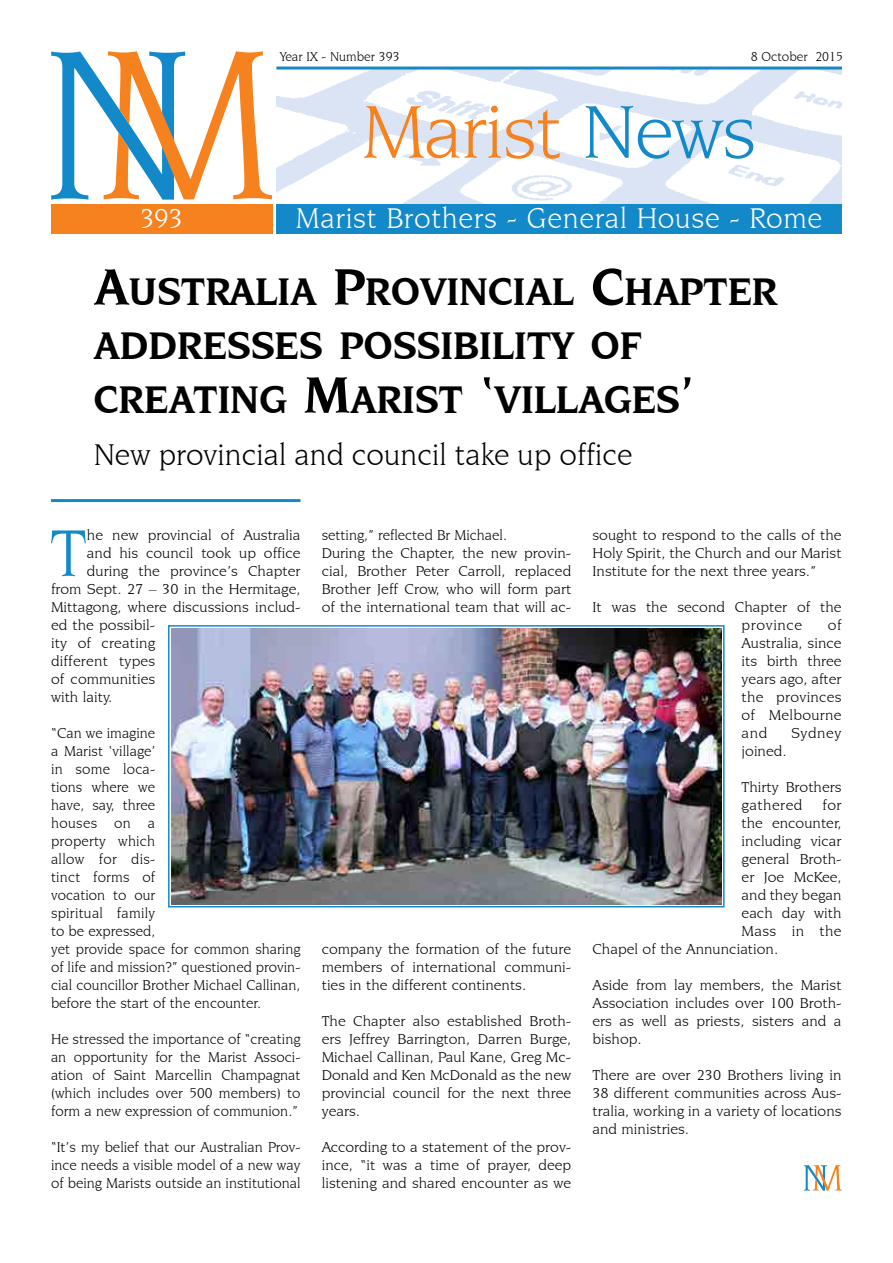
<style>
.page{position:relative;width:893px;height:1263px;background:#fff}
.page>*{position:absolute;margin:0;border:0;box-sizing:border-box;transform-origin:0 0}
.t1{font:79.5px "Novarese IT Cby BT";letter-spacing:-.015em;color:#f5821f}
.t2{font:70.2px "Novarese IT Cby BT";color:#1489ca;scale:1.05 1}
.t3{font:700 40.5px/54px "Novarese IT Cby BT";color:#000}
.t4{font:31.5px "Novarese IT Cby BT";color:#000}
.t5{font:30px "Novarese IT Cby BT";letter-spacing:.02em;color:#fff}
.t6{font:28.5px "Novarese IT Cby BT";color:#fff}
.t7{font:15px/18px "Novarese IT Cby BT";color:#000;text-align:justify;scale:1.05 1}
.t8{font:15px/18px "Novarese IT Cby BT";color:#000;text-align:justify}
.t9{font:15px "Novarese IT Cby BT";letter-spacing:.02em;color:#000;scale:1.05 1}
.t10{font:13.5px "Novarese IT Cby BT";color:#000}
.s1{color:#1489ca}
.s2{font-size:54px}
</style>
<div class="page">
<img style="left:276px;top:70px;width:566px;height:134px">
<hr style="left:276px;top:67px;width:566px;height:3px;background:#1489ca">
<div style="left:276px;top:204px;width:566px;height:30px;background:#1489ca"></div>
<svg style="left:51px;top:51px;width:221px;height:149px"></svg>
<div style="left:51px;top:204px;width:221px;height:30px;background:#f5821f"></div>
<hr style="left:51px;top:499px;width:249px;height:3px;background:#1489ca">
<svg style="left:804px;top:1165px;width:38px;height:26px"></svg>
<img style="left:171px;top:628px;width:550px;height:276px">
<div style="left:168px;top:625px;width:557px;height:282px;border:2px solid #1489ca"></div>
<p class="t10" style="left:280px;top:49px;width:121px">Year IX - Number 393</p>
<p class="t10" style="left:751px;top:49px;width:94px">8 October 2015</p>
<h1 class="t1" style="left:362px;top:85px;width:396px">Marist <span class="s1">News</span></h1>
<h3 class="t5" style="left:296px;top:201px;width:528px">Marist Brothers - General House - Rome</h3>
<h3 class="t6" style="left:140px;top:202px;width:45px">393</h3>
<h3 class="t3" style="left:94px;top:263px;width:685px"><span class="s2">A</span>USTRALIA <span class="s2">P</span>ROVINCIAL <span class="s2">C</span>HAPTER<br>ADDRESSES POSSIBILITY OF<br>CREATING <span class="s2">M</span>ARIST <span class="s2">‘</span>VILLAGES<span class="s2">’</span></h3>
<h3 class="t4" style="left:94px;top:436px;width:540px">New provincial and council take up office</h3>
<h2 class="t2" style="left:50px;top:511px;width:37px">T</h2>
<p class="t7" style="left:87px;top:526px;width:205px">he new provincial of Australia</p>
<p class="t7" style="left:87px;top:544px;width:205px">and his council took up office</p>
<p class="t7" style="left:87px;top:562px;width:205px">during the province’s Chapter</p>
<p class="t7" style="left:51px;top:580px;width:239px">from Sept. 27 – 30 in the Hermitage,</p>
<p class="t7" style="left:51px;top:598px;width:239px">Mittagong, where discussions includ-</p>
<p class="t7" style="left:51px;top:616px;width:101px">ed the possibil-</p>
<p class="t7" style="left:51px;top:634px;width:101px">ity of creating</p>
<p class="t7" style="left:51px;top:652px;width:101px">different types</p>
<p class="t7" style="left:51px;top:670px;width:101px">of communities</p>
<p class="t7" style="left:51px;top:688px;width:60px">with laity.</p>
<p class="t7" style="left:51px;top:724px;width:239px;text-align:left">“Can we imagine<br>a Marist ‘village’<br>in some loca-<br>tions where we<br>have, say, three<br>houses on a<br>property which<br>allow for dis-<br>tinct forms of<br>vocation to our<br>spiritual family<br>to be expressed,<br>yet provide space for common sharing of life and mission?” questioned provin&shy;cial councillor Brother Michael Callinan, before the start of the encounter.</p>
<p class="t8" style="left:51px;top:1030px;width:251px">He stressed the importance of “creating an opportunity for the Marist Associ&shy;ation of Saint Marcellin Champagnat (which includes over 500 members) to form a new expression of communion.”</p>
<p class="t8" style="left:51px;top:1138px;width:251px">“It’s my belief that our Australian Prov&shy;ince needs a visible model of a new way of being Marists outside an institutional</p>
<p class="t8" style="left:322px;top:526px;width:251px;text-align:left">setting,” reflected Br Michael.<br>During the Chapter, the new provin&shy;cial, Brother Peter Carroll, replaced Brother Jeff Crow, who will form part of the international team that will ac-</p>
<p class="t7" style="left:322px;top:940px;width:239px">company the formation of the future members of international communi&shy;ties in the different continents.</p>
<p class="t7" style="left:322px;top:1012px;width:239px">The Chapter also established Broth&shy;ers Jeffrey Barrington, Darren Burge, Michael Callinan, Paul Kane, Greg Mc-Donald and Ken McDonald as the new provincial council for the next three years.</p>
<p class="t7" style="left:322px;top:1138px;width:239px">According to a statement of the prov&shy;ince, “it was a time of prayer, deep listening and shared encounter as we</p>
<p class="t7" style="left:592px;top:526px;width:239px">sought to respond to the calls of the Holy Spirit, the Church and our Marist Institute for the next three years.”</p>
<p class="t7" style="left:742px;top:598px;width:97px;text-indent:-149px">It was the second Chapter of the province</p>
<p class="t7" style="left:742px;top:616px;width:97px;text-indent:86px">of Australia, since its birth three years ago, after the provinces of Melbourne and</p>
<p class="t7" style="left:792px;top:724px;width:49px">Sydney</p>
<p class="t7" style="left:742px;top:742px;width:44px">joined.</p>
<p class="t7" style="left:742px;top:778px;width:97px">Thirty Brothers gathered</p>
<p class="t7" style="left:822px;top:796px;width:20px">for</p>
<p class="t7" style="left:742px;top:814px;width:97px">the encounter,</p>
<p class="t7" style="left:742px;top:832px;width:97px">including vicar</p>
<p class="t7" style="left:742px;top:850px;width:97px">general Broth-</p>
<p class="t7" style="left:742px;top:868px;width:97px">er Joe McKee,</p>
<p class="t7" style="left:742px;top:886px;width:97px">and they began</p>
<p class="t7" style="left:742px;top:904px;width:97px">each day with</p>
<p class="t9" style="left:742px;top:922px;width:97px">Mass in the</p>
<p class="t7" style="left:592px;top:940px;width:178px">Chapel of the Annunciation.</p>
<p class="t7" style="left:592px;top:976px;width:239px">Aside from lay members, the Marist Association includes over 100 Broth&shy;ers as well as priests, sisters and a bishop.</p>
<p class="t7" style="left:592px;top:1066px;width:239px">There are over 230 Brothers living in 38 different communities across Aus&shy;tralia, working in a variety of locations and ministries.</p>
</div>
